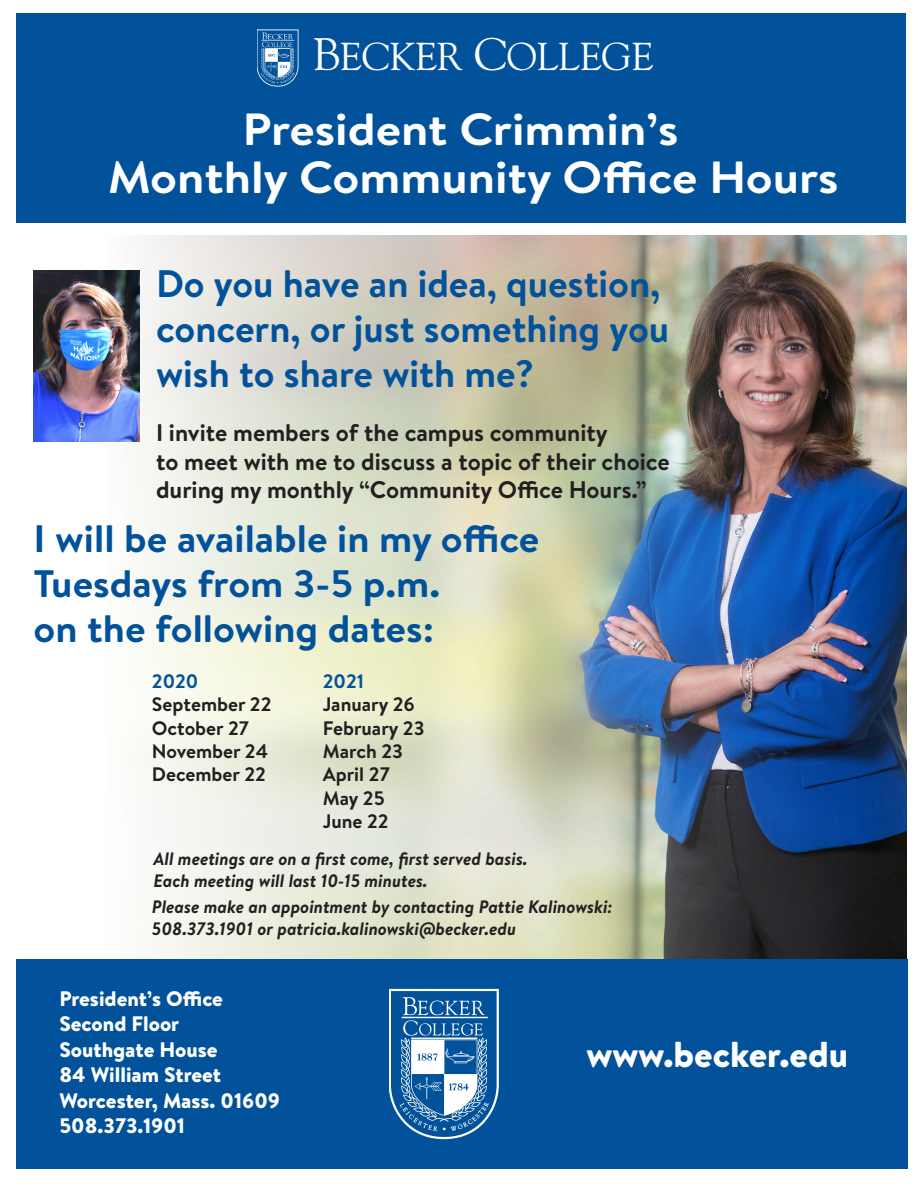
<style>
.page{position:relative;width:918px;height:1188px;background:#fff}
.page>*{position:absolute;margin:0;border:0;box-sizing:border-box;transform-origin:0 0}
.t1{font:700 45px "Brandon Text";color:#fff;scale:1.1 1}
.t2{font:38.7px "Goudy";color:#fff}
.t3{font:700 38.25px "Brandon Text";color:#01529a}
.t4{font:700 38.25px "Brandon Text";color:#01529a;scale:1.05 1}
.t5{font:900 36px "Brandon Text";color:#fff}
.t6{font:700 24px "Brandon Text";color:#231f20}
.t7{font:900 21px "Brandon Text";color:#fff}
.t8{font:700 19.5px "Brandon Text";color:#231f20}
.t9{font:700 19.5px "Brandon Text";color:#01529a}
.t10{font:italic 700 18px "Brandon Text";color:#231f20}
.s1{font-size:45.3px}
</style>
<div class="page">
<img style="left:139px;top:235px;width:767px;height:724px">
<div style="left:16px;top:13px;width:890px;height:209px;background:#01529a"></div>
<div style="left:16px;top:959px;width:892px;height:210px;background:#01529a"></div>
<img style="left:257px;top:29px;width:42px;height:58px">
<img style="left:389px;top:988px;width:110px;height:152px">
<img style="left:33px;top:270px;width:106px;height:172px">
<p class="t2" style="left:313px;top:32px;width:342px"><span class="s1">B</span>ECKER <span class="s1">C</span>OLLEGE</p>
<p class="t1" style="left:242px;top:98px;width:398px">President Crimmin’s</p>
<p class="t1" style="left:108px;top:146px;width:666px">Monthly Community Office Hours</p>
<p class="t3" style="left:156px;top:257px;width:506px">Do you have an idea, question,</p>
<p class="t3" style="left:156px;top:302px;width:515px">concern, or just something you</p>
<p class="t3" style="left:156px;top:347px;width:380px">wish to share with me?</p>
<p class="t6" style="left:156px;top:416px;width:453px">I invite members of the campus community</p>
<p class="t6" style="left:156px;top:445px;width:515px">to meet with me to discuss a topic of their choice</p>
<p class="t6" style="left:156px;top:473px;width:492px">during my monthly “Community Office Hours.”</p>
<p class="t4" style="left:34px;top:512px;width:483px">I will be available in my office</p>
<p class="t4" style="left:34px;top:557px;width:389px">Tuesdays from 3-5 p.m.</p>
<p class="t4" style="left:34px;top:602px;width:383px">on the following dates:</p>
<p class="t9" style="left:323px;top:668px;width:43px">2021</p>
<p class="t8" style="left:323px;top:691px;width:94px">January 26</p>
<p class="t8" style="left:323px;top:714px;width:103px">February 23</p>
<p class="t8" style="left:323px;top:738px;width:82px">March 23</p>
<p class="t8" style="left:323px;top:761px;width:68px">April 27</p>
<p class="t8" style="left:323px;top:785px;width:63px">May 25</p>
<p class="t8" style="left:323px;top:808px;width:67px">June 22</p>
<p class="t10" style="left:153px;top:846px;width:376px">All meetings are on a first come, first served basis.</p>
<p class="t10" style="left:153px;top:868px;width:276px">Each meeting will last 10-15 minutes.</p>
<p class="t10" style="left:152px;top:894px;width:462px">Please make an appointment by contacting Pattie Kalinowski:</p>
<p class="t10" style="left:152px;top:916px;width:366px">508.373.1901 or patricia.kalinowski@becker.edu</p>
<p class="t9" style="left:152px;top:668px;width:48px">2020</p>
<p class="t8" style="left:152px;top:691px;width:121px">September 22</p>
<p class="t8" style="left:152px;top:714px;width:99px">October 27</p>
<p class="t8" style="left:152px;top:738px;width:118px">November 24</p>
<p class="t8" style="left:152px;top:761px;width:116px">December 22</p>
<p class="t7" style="left:59px;top:984px;width:165px">President’s Office</p>
<p class="t7" style="left:59px;top:1009px;width:121px">Second Floor</p>
<p class="t7" style="left:59px;top:1035px;width:160px">Southgate House</p>
<p class="t7" style="left:59px;top:1060px;width:163px">84 William Street</p>
<p class="t7" style="left:59px;top:1086px;width:222px">Worcester, Mass. 01609</p>
<p class="t7" style="left:59px;top:1111px;width:127px">508.373.1901</p>
<p class="t5" style="left:586px;top:1029px;width:263px">www.becker.edu</p>
</div>
